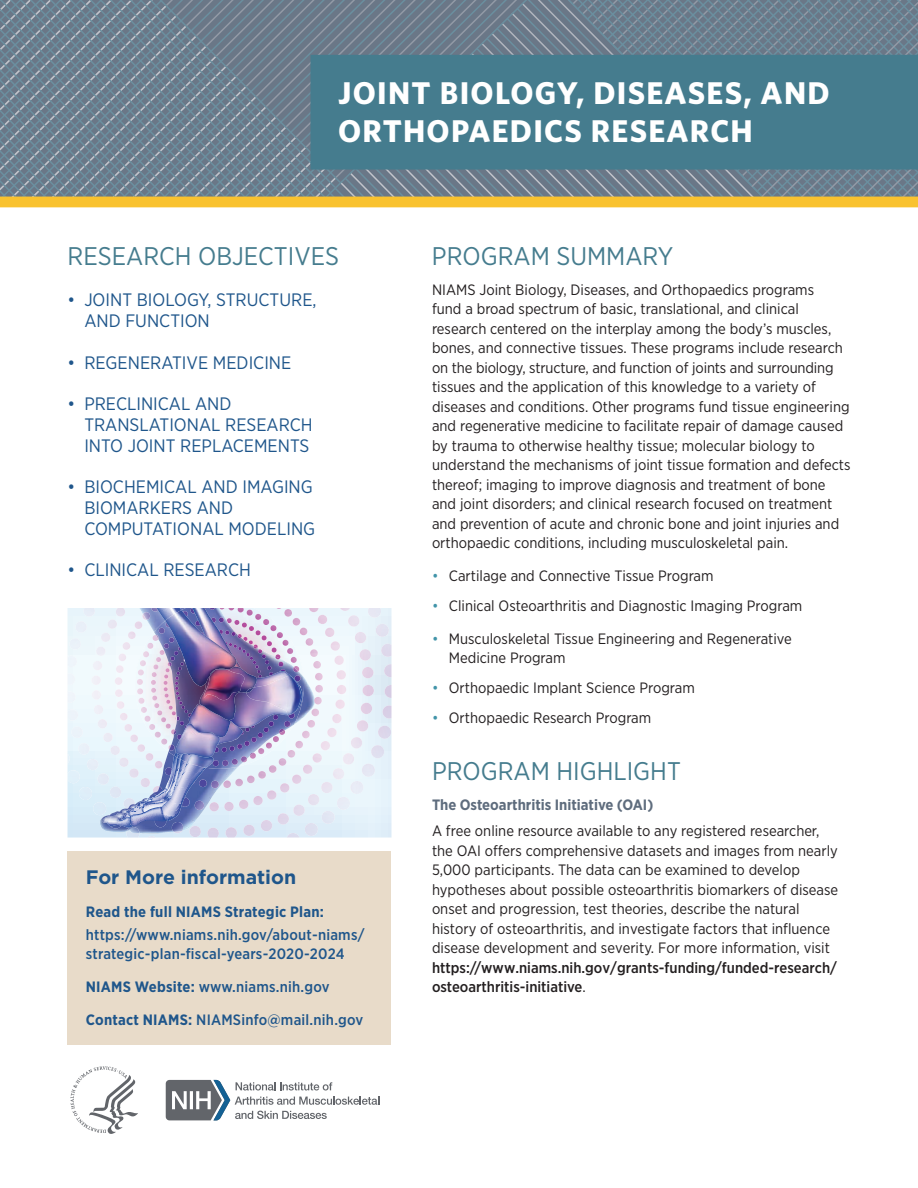
<style>
.page{position:relative;width:918px;height:1188px;background:#fff}
.page>*{position:absolute;margin:0;border:0;box-sizing:border-box;transform-origin:0 0}
.t1{font:700 31.5px/37.8px "Whitney";letter-spacing:.04em;color:#fff}
.t2{font:25.5px "Gotham Narrow";color:#457c8e}
.t3{font:700 19.5px "Gotham";color:#1f568b}
.t4{font:18px/21px "Gotham Narrow";color:#1f568b}
.t5{font:15px/19.5px "Gotham Narrow";color:#231f20}
.t6{font:500 15px/22.8px "Gotham Narrow";letter-spacing:.015em;color:#1f568b}
.t7{font:700 15px "Gotham Narrow";color:#5e6c7d}
.s1{font-weight:700}
.s2{color:#4194a9}
.s3{font-weight:500}
</style>
<div class="page">
<svg style="left:0;top:0;width:918px;height:207px;background:#7a8588"></svg>
<div style="left:310px;top:55px;width:608px;height:115px;background:#457c8e"></div>
<div style="left:68px;top:851px;width:324px;height:194px;background:#e8dbc9"></div>
<svg style="left:374px;top:608px;width:18px;height:230px;background:#e3f0f8"></svg>
<svg style="left:384px;top:685px;width:8px;height:13px"></svg>
<svg style="left:382px;top:706px;width:10px;height:13px"></svg>
<img style="left:377px;top:726px;width:15px;height:13px">
<img style="left:374px;top:745px;width:11px;height:13px">
<img style="left:374px;top:764px;width:2px;height:13px">
<img style="left:374px;top:608px;width:8px;height:10px">
<img style="left:375px;top:624px;width:15px;height:13px">
<svg style="left:381px;top:644px;width:11px;height:13px"></svg>
<svg style="left:384px;top:664px;width:8px;height:13px"></svg>
<svg style="left:68px;top:608px;width:306px;height:230px"></svg>
<img style="left:204px;top:669px;width:41px;height:31px">
<img style="left:210px;top:669px;width:17px;height:7px">
<svg style="left:166px;top:1080px;width:213px;height:40px"></svg>
<svg style="left:70px;top:1066px;width:68px;height:68px"></svg>
<h1 class="t1" style="left:338px;top:74px;width:493px">JOINT BIOLOGY, DISEASES, AND<br>ORTHOPAEDICS RESEARCH</h1>
<h2 class="t2" style="left:67px;top:240px;width:273px">RESEARCH OBJECTIVES</h2>
<p class="t4" style="left:84px;top:289px;width:234px;text-indent:-17px">• JOINT BIOLOGY, STRUCTURE,<br>AND FUNCTION</p>
<p class="t4" style="left:68px;top:351px;width:225px">• REGENERATIVE MEDICINE</p>
<p class="t4" style="left:84px;top:393px;width:230px;text-indent:-17px">• PRECLINICAL AND<br>TRANSLATIONAL RESEARCH<br>INTO JOINT REPLACEMENTS</p>
<p class="t4" style="left:84px;top:476px;width:232px;text-indent:-17px">• BIOCHEMICAL AND IMAGING<br>BIOMARKERS AND<br>COMPUTATIONAL MODELING</p>
<p class="t4" style="left:68px;top:559px;width:185px">• CLINICAL RESEARCH</p>
<h2 class="t3" style="left:86px;top:864px;width:212px">For More information</h2>
<p class="t6" style="left:86px;top:900px;width:280px"><span class="s1">Read the full NIAMS Strategic Plan: </span>https://www.niams.nih.gov/about-niams/</p>
<p class="t6" style="left:86px;top:942px;width:260px">strategic-plan-fiscal-years-2020-2024</p>
<p class="t6" style="left:86px;top:975px;width:245px"><span class="s1">NIAMS Website:</span> www.niams.nih.gov</p>
<p class="t6" style="left:86px;top:1008px;width:279px"><span class="s1">Contact NIAMS:</span> NIAMSinfo@mail.nih.gov</p>
<h2 class="t2" style="left:432px;top:240px;width:243px">PROGRAM SUMMARY</h2>
<p class="t5" style="left:432px;top:279px;width:420px">NIAMS Joint Biology, Diseases, and Orthopaedics programs<br>fund a broad spectrum of basic, translational, and clinical research centered on the interplay among the body’s muscles, bones, and connective tissues. These programs include research on the biology, structure, and function of joints and surrounding tissues and the application of this knowledge to a variety of diseases and conditions. Other programs fund tissue engineering and regenerative medicine to facilitate repair of damage caused by trauma to otherwise healthy tissue; molecular biology to understand the mechanisms of joint tissue formation and defects thereof; imaging to improve diagnosis and treatment of bone and joint disorders; and clinical research focused on treatment and prevention of acute and chronic bone and joint injuries and orthopaedic conditions, including musculoskeletal pain.</p>
<p class="t5" style="left:432px;top:566px;width:283px"><span class="s2">•</span> Cartilage and Connective Tissue Program</p>
<p class="t5" style="left:432px;top:596px;width:372px"><span class="s2">•</span> Clinical Osteoarthritis and Diagnostic Imaging Program</p>
<p class="t5" style="left:449px;top:629px;width:344px;text-indent:-17px"><span class="s2">•</span> Musculoskeletal Tissue Engineering and Regenerative<br>Medicine Program</p>
<p class="t5" style="left:432px;top:678px;width:264px"><span class="s2">•</span> Orthopaedic Implant Science Program</p>
<p class="t5" style="left:432px;top:707px;width:221px"><span class="s2">•</span> Orthopaedic Research Program</p>
<h2 class="t2" style="left:432px;top:756px;width:250px">PROGRAM HIGHLIGHT</h2>
<h3 class="t7" style="left:432px;top:795px;width:223px">The Osteoarthritis Initiative (OAI)</h3>
<p class="t5" style="left:432px;top:821px;width:408px">A free online resource available to any registered researcher, the OAI offers comprehensive datasets and images from nearly 5,000 participants. The data can be examined to develop hypotheses about possible osteoarthritis biomarkers of disease onset and progression, test theories, describe the natural history of osteoarthritis, and investigate factors that influence disease development and severity. For more information, visit <span class="s3">https://www.niams.nih.gov/grants-funding/funded-research/ osteoarthritis-initiative</span>.</p>
</div>
